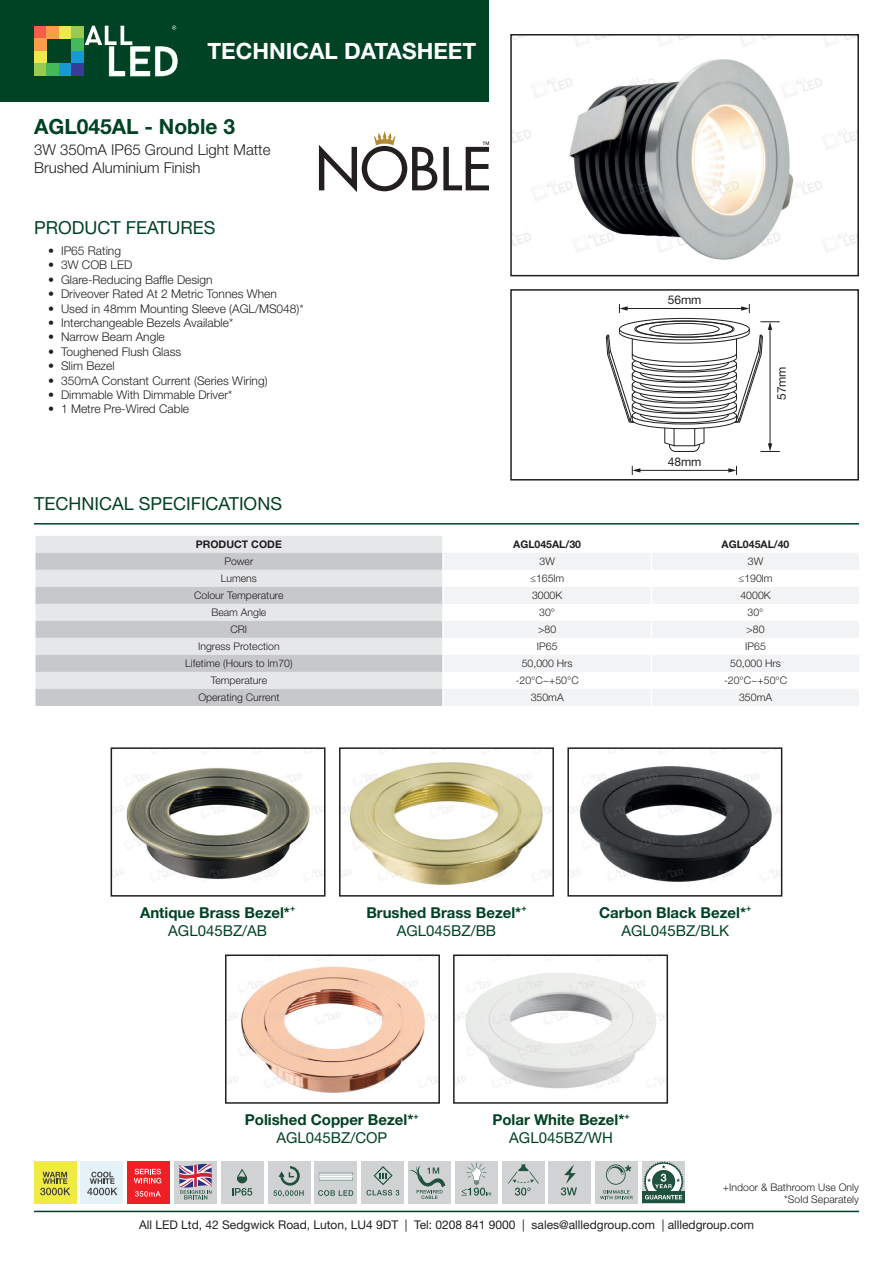
<style>
.page{position:relative;width:893px;height:1263px;background:#fff}
.page>*{position:absolute;margin:0;border:0;box-sizing:border-box;transform-origin:0 0}
.t1{font:700 22.5px "Helvetica Neue LT Std";color:#fff}
.t2{font:700 21px "Helvetica Neue LT Std";color:#004224}
.t3{font:18px "Helvetica Neue LT Std";color:#004224}
.t4{font:700 15px/18px "Helvetica Neue LT Std";color:#004224;text-align:center}
.t5{font:300 15px/18px "Helvetica Neue LT Std";color:#231f20}
.t6{font:300 12px "Helvetica Neue LT Std";color:#231f20}
.t7{font:12px "Helvetica Neue LT Std";color:#231f20}
.t8{font:300 10.5px/12.6px "Helvetica Neue LT Std";color:#231f20;text-align:right}
.t9{font:700 10.5px "Helvetica Neue LT Std";color:#231f20}
.s1{font-weight:400}
</style>
<div class="page">
<div style="left:0;top:0;width:489px;height:102px;background:#004224"></div>
<svg style="left:85px;top:26px;width:93px;height:51px"></svg>
<div style="left:34px;top:26px;width:12px;height:13px;background:#f15e4a"></div>
<div style="left:46px;top:26px;width:13px;height:13px;background:#f89e46"></div>
<div style="left:59px;top:26px;width:12px;height:13px;background:#eeea4b"></div>
<div style="left:34px;top:39px;width:12px;height:12px;background:#f89e46"></div>
<div style="left:34px;top:51px;width:12px;height:13px;background:#eeea4b"></div>
<div style="left:34px;top:64px;width:12px;height:12px;background:#99cb51"></div>
<div style="left:46px;top:64px;width:13px;height:12px;background:#45b859"></div>
<div style="left:59px;top:64px;width:12px;height:12px;background:#1799d3"></div>
<div style="left:71px;top:26px;width:13px;height:13px;background:#99cb51"></div>
<div style="left:71px;top:39px;width:13px;height:12px;background:#45b859"></div>
<div style="left:71px;top:51px;width:13px;height:13px;background:#1799d3"></div>
<div style="left:71px;top:64px;width:13px;height:12px;background:#383c98"></div>
<hr style="left:34px;top:1211px;width:825px;height:1px;background:#004224">
<hr style="left:34px;top:523px;width:825px;height:1px;background:#004224">
<img style="left:513px;top:37px;width:343px;height:223px">
<div style="left:510px;top:34px;width:349px;height:242px;border:2px solid #231f20"></div>
<hr style="left:626px;top:308px;width:117px;height:1px;background:#231f20">
<svg style="left:619px;top:304px;width:9px;height:9px"></svg>
<svg style="left:741px;top:304px;width:9px;height:9px"></svg>
<hr style="left:639px;top:470px;width:91px;height:1px;background:#231f20">
<svg style="left:632px;top:466px;width:8px;height:9px"></svg>
<svg style="left:728px;top:466px;width:9px;height:9px"></svg>
<div style="left:619px;top:318px;width:131px;height:22px;border:1px solid #231f20;border-radius:50%"></div>
<svg style="left:606px;top:321px;width:173px;height:131px"></svg>
<div style="left:510px;top:289px;width:349px;height:191px;border:2px solid #231f20"></div>
<div style="left:36px;top:536px;width:406px;height:17px;background:#e6e7e9"></div>
<svg style="left:36px;top:553px;width:406px;height:153px;background:#d4d5d7"></svg>
<svg style="left:444px;top:553px;width:415px;height:153px;fill:#f2f3f4"></svg>
<svg style="left:35px;top:536px;width:1px;height:170px"></svg>
<svg style="left:442px;top:553px;width:1px;height:153px"></svg>
<svg style="left:651px;top:553px;width:1px;height:153px"></svg>
<img style="left:114px;top:752px;width:209px;height:129px">
<div style="left:111px;top:747px;width:215px;height:149px;border:2px solid #231f20"></div>
<img style="left:570px;top:752px;width:209px;height:130px">
<div style="left:567px;top:747px;width:215px;height:149px;border:2px solid #231f20"></div>
<img style="left:342px;top:752px;width:209px;height:133px">
<div style="left:339px;top:747px;width:215px;height:149px;border:2px solid #231f20"></div>
<img style="left:228px;top:959px;width:209px;height:134px">
<div style="left:225px;top:954px;width:215px;height:150px;border:2px solid #231f20"></div>
<img style="left:456px;top:959px;width:209px;height:130px">
<div style="left:453px;top:954px;width:215px;height:150px;border:2px solid #231f20"></div>
<svg style="left:319px;top:131px;width:118px;height:61px"></svg>
<svg style="left:443px;top:142px;width:46px;height:48px"></svg>
<div style="left:455px;top:1161px;width:42px;height:42px;background:#d1d2d4"></div>
<svg style="left:462px;top:1162px;width:29px;height:33px"></svg>
<div style="left:549px;top:1161px;width:42px;height:42px;background:#d1d2d4"></div>
<svg style="left:561px;top:1164px;width:16px;height:31px"></svg>
<div style="left:34px;top:1161px;width:42px;height:42px;background:#efeb43"></div>
<svg style="left:40px;top:1172px;width:30px;height:23px"></svg>
<div style="left:81px;top:1161px;width:42px;height:42px;background:#e5f2f7"></div>
<svg style="left:87px;top:1172px;width:30px;height:23px"></svg>
<div style="left:221px;top:1161px;width:42px;height:42px;background:#d1d2d4"></div>
<svg style="left:232px;top:1169px;width:20px;height:26px"></svg>
<div style="left:642px;top:1161px;width:43px;height:42px;background:#d1d2d4"></div>
<div style="left:642px;top:1191px;width:43px;height:12px;background:#20523d"></div>
<svg style="left:643px;top:1161px;width:41px;height:39px"></svg>
<div style="left:361px;top:1161px;width:43px;height:42px;background:#d1d2d4"></div>
<svg style="left:367px;top:1166px;width:32px;height:29px"></svg>
<div style="left:127px;top:1161px;width:43px;height:42px;background:#ee2026"></div>
<svg style="left:135px;top:1191px;width:26px;height:6px"></svg>
<svg style="left:134px;top:1169px;width:27px;height:14px"></svg>
<div style="left:268px;top:1161px;width:42px;height:42px;background:#d1d2d4"></div>
<svg style="left:273px;top:1166px;width:31px;height:31px"></svg>
<div style="left:595px;top:1161px;width:43px;height:42px;background:#d1d2d4"></div>
<svg style="left:600px;top:1164px;width:33px;height:35px"></svg>
<div style="left:174px;top:1161px;width:43px;height:42px;background:#d1d2d4"></div>
<svg style="left:179px;top:1163px;width:33px;height:36px"></svg>
<div style="left:408px;top:1161px;width:43px;height:42px;background:#d1d2d4"></div>
<svg style="left:409px;top:1165px;width:36px;height:34px"></svg>
<div style="left:315px;top:1161px;width:42px;height:42px;background:#d1d2d4"></div>
<svg style="left:319px;top:1173px;width:34px;height:7px"></svg>
<hr style="left:319px;top:1175px;width:34px;height:3px;background:#20523d">
<svg style="left:318px;top:1190px;width:35px;height:6px"></svg>
<div style="left:502px;top:1161px;width:42px;height:42px;background:#d1d2d4"></div>
<svg style="left:508px;top:1164px;width:31px;height:31px"></svg>
<h1 class="t1" style="left:207px;top:37px;width:270px">TECHNICAL DATASHEET</h1>
<h2 class="t2" style="left:34px;top:114px;width:203px">AGL045AL - Noble 3</h2>
<p class="t5" style="left:34px;top:140px;width:238px">3W 350mA IP65 Ground Light Matte<br>Brushed Aluminium Finish</p>
<h3 class="t3" style="left:34px;top:217px;width:183px">PRODUCT FEATURES</h3>
<p class="t6" style="left:48px;top:243px;width:74px">• IP65 Rating</p>
<p class="t6" style="left:48px;top:258px;width:86px">• 3W COB LED</p>
<p class="t6" style="left:48px;top:272px;width:166px">• Glare-Reducing Baffle Design</p>
<p class="t6" style="left:48px;top:286px;width:230px">• Driveover Rated At 2 Metric Tonnes When</p>
<p class="t6" style="left:48px;top:301px;width:257px">• Used in 48mm Mounting Sleeve (AGL/MS048)*</p>
<p class="t6" style="left:48px;top:315px;width:187px">• Interchangeable Bezels Available*</p>
<p class="t6" style="left:48px;top:330px;width:118px">• Narrow Beam Angle</p>
<p class="t6" style="left:48px;top:344px;width:134px">• Toughened Flush Glass</p>
<p class="t6" style="left:48px;top:358px;width:68px">• Slim Bezel</p>
<p class="t6" style="left:48px;top:373px;width:221px">• 350mA Constant Current (Series Wiring)</p>
<p class="t6" style="left:48px;top:387px;width:186px">• Dimmable With Dimmable Driver*</p>
<p class="t6" style="left:48px;top:402px;width:142px">• 1 Metre Pre-Wired Cable</p>
<h3 class="t3" style="left:34px;top:493px;width:249px">TECHNICAL SPECIFICATIONS</h3>
<p class="t7" style="left:668px;top:293px;width:35px">56mm</p>
<p class="t7" style="left:668px;top:455px;width:35px">48mm</p>
<p class="t7" style="left:774px;top:400px;width:35px;rotate:-90deg">57mm</p>
<p class="t9" style="left:196px;top:538px;width:87px">PRODUCT CODE</p>
<p class="t9" style="left:513px;top:538px;width:69px">AGL045AL/30</p>
<p class="t9" style="left:722px;top:538px;width:69px">AGL045AL/40</p>
<p class="t8" style="left:224px;top:555px;width:30px">Power</p>
<p class="t8" style="left:539px;top:555px;width:17px">3W</p>
<p class="t8" style="left:748px;top:555px;width:17px">3W</p>
<p class="t8" style="left:221px;top:572px;width:38px">Lumens</p>
<p class="t8" style="left:530px;top:572px;width:36px">≤165lm</p>
<p class="t8" style="left:738px;top:572px;width:36px">≤190lm</p>
<p class="t8" style="left:194px;top:589px;width:91px">Colour Temperature</p>
<p class="t8" style="left:532px;top:589px;width:32px">3000K</p>
<p class="t8" style="left:740px;top:589px;width:32px">4000K</p>
<p class="t8" style="left:211px;top:606px;width:57px">Beam Angle</p>
<p class="t8" style="left:539px;top:606px;width:17px">30°</p>
<p class="t8" style="left:748px;top:606px;width:17px">30°</p>
<p class="t8" style="left:231px;top:623px;width:18px">CRI</p>
<p class="t8" style="left:538px;top:623px;width:19px">&gt;80</p>
<p class="t8" style="left:747px;top:623px;width:19px">&gt;80</p>
<p class="t8" style="left:198px;top:640px;width:83px">Ingress Protection</p>
<p class="t8" style="left:537px;top:640px;width:22px">IP65</p>
<p class="t8" style="left:745px;top:640px;width:22px">IP65</p>
<p class="t8" style="left:185px;top:657px;width:109px">Lifetime (Hours to lm70)</p>
<p class="t8" style="left:522px;top:657px;width:52px">50,000 Hrs</p>
<p class="t8" style="left:730px;top:657px;width:52px">50,000 Hrs</p>
<p class="t8" style="left:211px;top:674px;width:58px">Temperature</p>
<p class="t8" style="left:516px;top:674px;width:65px">-20°C~+50°C</p>
<p class="t8" style="left:724px;top:674px;width:65px">-20°C~+50°C</p>
<p class="t8" style="left:198px;top:691px;width:83px">Operating Current</p>
<p class="t8" style="left:531px;top:691px;width:34px">350mA</p>
<p class="t8" style="left:739px;top:691px;width:34px">350mA</p>
<p class="t4" style="left:140px;top:903px;width:157px">Antique Brass Bezel*<sup>+<br></sup><span class="s1">AGL045BZ/AB</span></p>
<p class="t4" style="left:366px;top:903px;width:162px">Brushed Brass Bezel*<sup>+<br></sup><span class="s1">AGL045BZ/BB</span></p>
<p class="t4" style="left:599px;top:903px;width:154px">Carbon Black Bezel*<sup>+<br></sup><span class="s1">AGL045BZ/BLK</span></p>
<p class="t4" style="left:245px;top:1110px;width:175px">Polished Copper Bezel*<sup>+<br></sup><span class="s1">AGL045BZ/COP</span></p>
<p class="t4" style="left:492px;top:1110px;width:139px">Polar White Bezel*<sup>+<br></sup><span class="s1">AGL045BZ/WH</span></p>
<p class="t8" style="left:723px;top:1180px;width:138px">+Indoor &amp; Bathroom Use Only *Sold Separately</p>
<p class="t7" style="left:139px;top:1217px;width:616px">All LED Ltd, 42 Sedgwick Road, Luton, LU4 9DT | Tel: 0208 841 9000 | sales@allledgroup.com | allledgroup.com</p>
</div>
